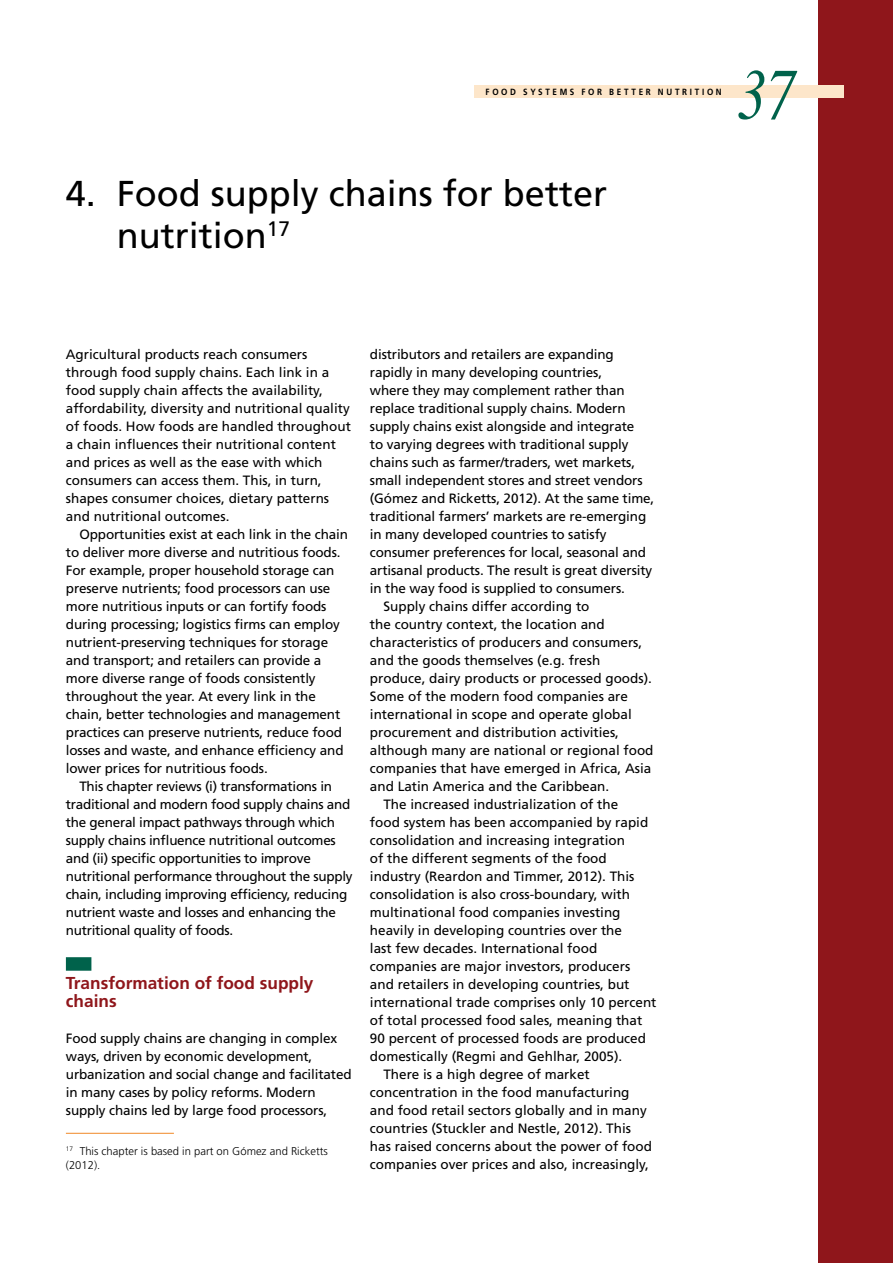
<style>
.page{position:relative;width:893px;height:1263px;background:#fff}
.page>*{position:absolute;margin:0;border:0;box-sizing:border-box;transform-origin:0 0}
.t1{font:italic 72px "Times";color:#00624b;scale:.8 1}
.t2{font:36px "Frutiger LT Std";color:#000}
.t3{font:700 17.25px/18px "Frutiger LT Std";color:#8f161b}
.t4{font:13.5px/18px "Frutiger LT Std";letter-spacing:-.01em;color:#000}
.t5{font:300 11.25px/14.2px "Frutiger LT Std";color:#000}
.t6{font:700 9px "Frutiger LT Std";color:#000;scale:.9 1}
</style>
<div class="page">
<div style="left:819px;top:0;width:74px;height:1263px;background:#8f161b"></div>
<div style="left:474px;top:85px;width:370px;height:13px;background:#fde6ca"></div>
<div style="left:66px;top:957px;width:25px;height:14px;background:#00624b"></div>
<hr style="left:66px;top:1133px;width:108px;height:1px;background:#f08927">
<p class="t6" style="left:486px;top:86px;width:11px">F ood</p>
<p class="t6" style="left:523px;top:86px;width:9px">systems</p>
<p class="t6" style="left:582px;top:86px;width:9px">for</p>
<p class="t6" style="left:609px;top:86px;width:9px">better</p>
<p class="t6" style="left:658px;top:86px;width:9px">nutrition</p>
<h1 class="t1" style="left:738px;top:32px;width:74px">37</h1>
<h2 class="t2" style="left:66px;top:172px;width:543px">4. Food supply chains for better</h2>
<h2 class="t2" style="left:117px;top:214px;width:175px">nutrition<sup>17</sup></h2>
<p class="t4" style="left:66px;top:345px;width:287px">Agricultural products reach consumers through food supply chains. Each link in a food supply chain affects the availability, affordability, diversity and nutritional quality of foods. How foods are handled throughout a chain influences their nutritional content and prices as well as the ease with which consumers can access them. This, in turn, shapes consumer choices, dietary patterns and nutritional outcomes.</p>
<p class="t4" style="left:66px;top:525px;width:284px;text-indent:14px">Opportunities exist at each link in the chain to deliver more diverse and nutritious foods.<br>For example, proper household storage can preserve nutrients; food processors can use more nutritious inputs or can fortify foods during processing; logistics firms can employ nutrient-preserving techniques for storage and transport; and retailers can provide a more diverse range of foods consistently throughout the year. At every link in the chain, better technologies and management practices can preserve nutrients, reduce food losses and waste, and enhance efficiency and lower prices for nutritious foods.</p>
<p class="t4" style="left:66px;top:777px;width:288px;text-indent:14px">This chapter reviews (i) transformations in traditional and modern food supply chains and the general impact pathways through which supply chains influence nutritional outcomes and (ii) specific opportunities to improve nutritional performance throughout the supply chain, including improving efficiency, reducing nutrient waste and losses and enhancing the nutritional quality of foods.</p>
<p class="t3" style="left:66px;top:974px;width:249px">Transformation of food supply chains</p>
<p class="t4" style="left:66px;top:1029px;width:287px">Food supply chains are changing in complex ways, driven by economic development, urbanization and social change and facilitated in many cases by policy reforms. Modern supply chains led by large food processors,</p>
<p class="t5" style="left:66px;top:1144px;width:263px"><sup>17</sup> This chapter is based in part on Gómez and Ricketts (2012).</p>
<p class="t4" style="left:370px;top:345px;width:245px">distributors and retailers are expanding</p>
<p class="t4" style="left:370px;top:363px;width:234px">rapidly in many developing countries,</p>
<p class="t4" style="left:370px;top:381px;width:256px">where they may complement rather than</p>
<p class="t4" style="left:370px;top:399px;width:257px">replace traditional supply chains. Modern</p>
<p class="t4" style="left:370px;top:417px;width:266px">supply chains exist alongside and integrate</p>
<p class="t4" style="left:370px;top:435px;width:260px">to varying degrees with traditional supply</p>
<p class="t4" style="left:370px;top:453px;width:267px">chains such as farmer/traders, wet markets,</p>
<p class="t4" style="left:370px;top:471px;width:274px">small independent stores and street vendors</p>
<p class="t4" style="left:370px;top:489px;width:286px">(Gómez and Ricketts, 2012). At the same time,</p>
<p class="t4" style="left:370px;top:507px;width:278px">traditional farmers’ markets are re-emerging</p>
<p class="t4" style="left:370px;top:525px;width:238px">in many developed countries to satisfy</p>
<p class="t4" style="left:370px;top:543px;width:278px">consumer preferences for local, seasonal and</p>
<p class="t4" style="left:370px;top:561px;width:284px">artisanal products. The result is great diversity</p>
<p class="t4" style="left:370px;top:579px;width:256px">in the way food is supplied to consumers.</p>
<p class="t4" style="left:383px;top:597px;width:208px">Supply chains differ according to</p>
<p class="t4" style="left:370px;top:615px;width:236px">the country context, the location and</p>
<p class="t4" style="left:370px;top:633px;width:274px">characteristics of producers and consumers,</p>
<p class="t4" style="left:370px;top:651px;width:232px">and the goods themselves (e.g. fresh</p>
<p class="t4" style="left:370px;top:669px;width:284px">produce, dairy products or processed goods).</p>
<p class="t4" style="left:370px;top:687px;width:260px">Some of the modern food companies are</p>
<p class="t4" style="left:370px;top:705px;width:263px">international in scope and operate global</p>
<p class="t4" style="left:370px;top:723px;width:251px">procurement and distribution activities,</p>
<p class="t4" style="left:370px;top:741px;width:285px">although many are national or regional food</p>
<p class="t4" style="left:370px;top:759px;width:283px">companies that have emerged in Africa, Asia</p>
<p class="t4" style="left:370px;top:777px;width:241px">and Latin America and the Caribbean.</p>
<p class="t4" style="left:383px;top:795px;width:236px">The increased industrialization of the</p>
<p class="t4" style="left:370px;top:813px;width:280px">food system has been accompanied by rapid</p>
<p class="t4" style="left:370px;top:831px;width:257px">consolidation and increasing integration</p>
<p class="t4" style="left:370px;top:849px;width:238px">of the different segments of the food</p>
<p class="t4" style="left:370px;top:867px;width:266px">industry (Reardon and Timmer, 2012). This</p>
<p class="t4" style="left:370px;top:885px;width:262px">consolidation is also cross-boundary, with</p>
<p class="t4" style="left:370px;top:903px;width:252px">multinational food companies investing</p>
<p class="t4" style="left:370px;top:921px;width:254px">heavily in developing countries over the</p>
<p class="t4" style="left:370px;top:939px;width:229px">last few decades. I nternational food</p>
<p class="t4" style="left:370px;top:957px;width:262px">companies are major investors, producers</p>
<p class="t4" style="left:370px;top:975px;width:261px">and retailers in developing countries, but</p>
<p class="t4" style="left:370px;top:993px;width:288px">international trade comprises only 10 percent</p>
<p class="t4" style="left:370px;top:1011px;width:274px">of total processed food sales, meaning that</p>
<p class="t4" style="left:370px;top:1029px;width:278px">90 percent of processed foods are produced</p>
<p class="t4" style="left:370px;top:1047px;width:254px">domestically (Regmi and Gehlhar, 2005).</p>
<p class="t4" style="left:383px;top:1065px;width:208px">There is a high degree of market</p>
<p class="t4" style="left:370px;top:1083px;width:261px">concentration in the food manufacturing</p>
<p class="t4" style="left:370px;top:1101px;width:278px">and food retail sectors globally and in many</p>
<p class="t4" style="left:370px;top:1119px;width:263px">countries (Stuckler and Nestle, 2012). This</p>
<p class="t4" style="left:370px;top:1137px;width:284px">has raised concerns about the power of food</p>
<p class="t4" style="left:370px;top:1155px;width:280px">companies over prices and also, increasingly,</p>
</div>
